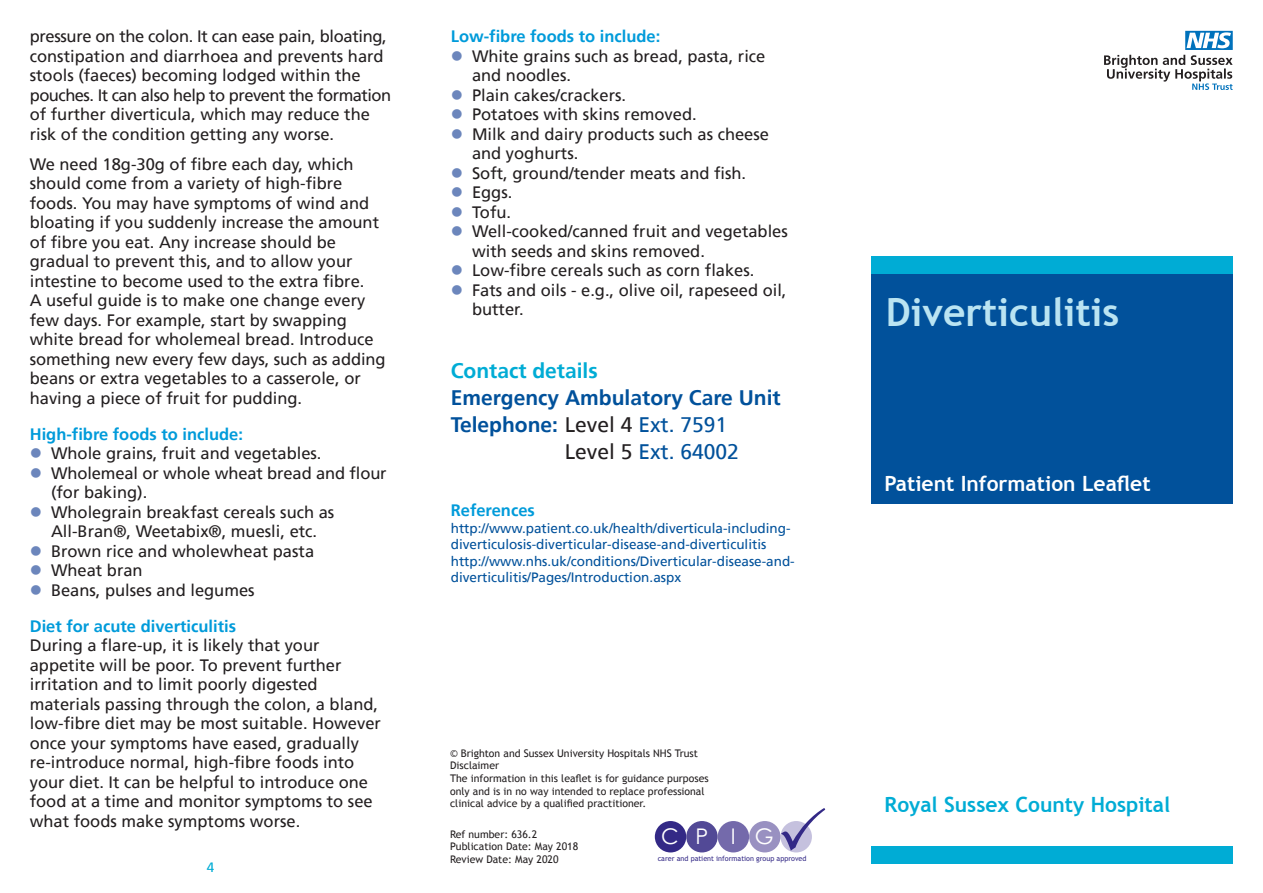
<style>
.page{position:relative;width:1263px;height:893px;background:#fff}
.page>*{position:absolute;margin:0;border:0;box-sizing:border-box;transform-origin:0 0}
.t1{font:700 39px "Trebuchet MS";color:#bae4f2}
.t2{font:21.6px "Century Gothic";color:#fff}
.t3{font:700 21px/27px "Frutiger";color:#01519b}
.t4{font:700 21px "Trebuchet MS";color:#fff}
.t5{font:700 21px "Trebuchet MS";color:#00acd5}
.t6{font:21px "Frutiger";color:#01519b}
.t7{font:700 21px "Frutiger";color:#00acd5}
.t8{font:16.5px/19.5px "Frutiger";color:#231f20}
.t9{font:700 16.5px "Frutiger";color:#009bda}
.t10{font:13.5px/16.5px "Frutiger";color:#01519b}
.t11{font:13.5px "Frutiger";color:#00acd5}
.t12{font:10.5px/12.6px "Trebuchet MS";color:#231f20}
.t13{font:7.2px "Trebuchet MS";color:#332986}
.s1{color:#6c86bc}
.s2{font-weight:400;color:#231f20}
.s3{font-weight:400}
.s4{color:#231f20}
</style>
<div class="page">
<div style="left:872px;top:273px;width:361px;height:231px;background:#01519b"></div>
<div style="left:872px;top:256px;width:361px;height:17px;background:#00acd5"></div>
<div style="left:872px;top:846px;width:361px;height:17px;background:#00acd5"></div>
<div style="left:780px;top:821px;width:32px;height:31px;background:#c5c1de;border-radius:50%"></div>
<div style="left:655px;top:821px;width:31px;height:31px;background:#332986;border-radius:50%"></div>
<div style="left:686px;top:821px;width:32px;height:31px;background:#524996;border-radius:50%"></div>
<div style="left:718px;top:821px;width:31px;height:31px;background:#746aab;border-radius:50%"></div>
<div style="left:749px;top:821px;width:31px;height:31px;background:#9991c1;border-radius:50%"></div>
<svg style="left:1104px;top:31px;width:129px;height:59px"></svg>
<svg style="left:781px;top:821px;width:31px;height:30px"></svg>
<p class="t8" style="left:30px;top:27px;width:363px">pressure on the colon. It can ease pain, bloating, constipation and diarrhoea and prevents hard stools (faeces) becoming lodged within the pouches. It can also help to prevent the formation of further diverticula, which may reduce the risk of the condition getting any worse.</p>
<p class="t8" style="left:30px;top:154px;width:351px">We need 18g-30g of fibre each day, which should come from a variety of high-fibre foods. You may have symptoms of wind and bloating if you suddenly increase the amount of fibre you eat. Any increase should be</p>
<p class="t8" style="left:30px;top:252px;width:357px">gradual to prevent this, and to allow your intestine to become used to the extra fibre.<br>A useful guide is to make one change every few days. For example, start by swapping white bread for wholemeal bread. Introduce something new every few days, such as adding beans or extra vegetables to a casserole, or having a piece of fruit for pudding.</p>
<p class="t9" style="left:30px;top:424px;width:215px">High-fibre foods to include:</p>
<p class="t8" style="left:30px;top:444px;width:293px"><span class="s1">●</span> Whole grains, fruit and vegetables.</p>
<p class="t8" style="left:51px;top:463px;width:337px;text-indent:-21px"><span class="s1">●</span> Wholemeal or whole wheat bread and flour (for baking).</p>
<p class="t8" style="left:30px;top:502px;width:306px"><span class="s1">●</span> Wholegrain breakfast cereals such as</p>
<p class="t8" style="left:51px;top:522px;width:268px">All-Bran®, Weetabix®, muesli, etc.</p>
<p class="t8" style="left:30px;top:541px;width:286px"><span class="s1">●</span> Brown rice and wholewheat pasta</p>
<p class="t8" style="left:30px;top:561px;width:114px"><span class="s1">●</span> Wheat bran</p>
<p class="t8" style="left:30px;top:580px;width:226px"><span class="s1">●</span> Beans, pulses and legumes</p>
<p class="t9" style="left:30px;top:616px;width:208px">Diet for acute diverticulitis</p>
<p class="t8" style="left:30px;top:636px;width:291px">During a flare-up, it is likely that your</p>
<p class="t8" style="left:30px;top:655px;width:313px">appetite will be poor. To prevent further</p>
<p class="t8" style="left:30px;top:675px;width:289px">irritation and to limit poorly digested</p>
<p class="t8" style="left:30px;top:694px;width:353px">materials passing through the colon, a bland, low-fibre diet may be most suitable. However once your symptoms have eased, gradually</p>
<p class="t8" style="left:30px;top:753px;width:344px">re-introduce normal, high-fibre foods into your diet. It can be helpful to introduce one food at a time and monitor symptoms to see what foods make symptoms worse.</p>
<p class="t11" style="left:207px;top:859px;width:9px">4</p>
<p class="t9" style="left:451px;top:27px;width:211px">Low-fibre foods to include:</p>
<p class="t8" style="left:451px;top:46px;width:316px"><span class="s1">●</span> White grains such as bread, pasta, rice</p>
<p class="t8" style="left:472px;top:66px;width:100px">and noodles.</p>
<p class="t8" style="left:451px;top:85px;width:177px"><span class="s1">●</span> Plain cakes/crackers.</p>
<p class="t8" style="left:451px;top:105px;width:247px"><span class="s1">●</span> Potatoes with skins removed.</p>
<p class="t8" style="left:451px;top:124px;width:320px"><span class="s1">●</span> Milk and dairy products such as cheese</p>
<p class="t8" style="left:472px;top:144px;width:108px">and yoghurts.</p>
<p class="t8" style="left:451px;top:163px;width:297px"><span class="s1">●</span> Soft, ground/tender meats and fish.</p>
<p class="t8" style="left:451px;top:183px;width:63px"><span class="s1">●</span> Eggs.</p>
<p class="t8" style="left:451px;top:202px;width:62px"><span class="s1">●</span> Tofu.</p>
<p class="t8" style="left:472px;top:222px;width:317px;text-indent:-21px"><span class="s1">●</span> Well-cooked/canned fruit and vegetables with seeds and skins removed.</p>
<p class="t8" style="left:451px;top:261px;width:305px"><span class="s1">●</span> Low-fibre cereals such as corn flakes.</p>
<p class="t8" style="left:472px;top:280px;width:316px;text-indent:-21px"><span class="s1">●</span> Fats and oils - e.g., olive oil, rapeseed oil, butter.</p>
<p class="t7" style="left:451px;top:359px;width:149px">Contact details</p>
<p class="t3" style="left:451px;top:384px;width:331px">Emergency Ambulatory Care Unit<br>Telephone: <span class="s2">Level 4</span> <span class="s3">Ext. 7591</span></p>
<p class="t6" style="left:565px;top:440px;width:175px"><span class="s4">Level 5</span> Ext. 64002</p>
<p class="t9" style="left:451px;top:501px;width:86px">References</p>
<p class="t10" style="left:451px;top:520px;width:341px">http://www.patient.co.uk/health/diverticula-including&shy;diverticulosis-diverticular-disease-and-diverticulitis</p>
<p class="t10" style="left:451px;top:553px;width:346px">http://www.nhs.uk/conditions/Diverticular-disease-and&shy;diverticulitis/Pages/Introduction.aspx</p>
<p class="t12" style="left:450px;top:747px;width:249px">© Brighton and Sussex University Hospitals NHS Trust</p>
<p class="t12" style="left:450px;top:760px;width:51px">Disclaimer</p>
<p class="t12" style="left:450px;top:772px;width:260px">The information in this leaflet is for guidance purposes only and is in no way intended to replace professional clinical advice by a qualified practitioner.</p>
<p class="t12" style="left:450px;top:828px;width:89px">Ref number: 636.2</p>
<p class="t12" style="left:450px;top:841px;width:130px">Publication Date: May 2018</p>
<p class="t12" style="left:450px;top:853px;width:110px">Review Date: May 2020</p>
<p class="t13" style="left:658px;top:854px;width:150px">carer and patient information group approved</p>
<p class="t2" style="left:661px;top:821px;width:114px">CP IG</p>
<p class="t1" style="left:886px;top:288px;width:235px">Diverticulitis</p>
<p class="t4" style="left:884px;top:471px;width:268px">Patient Information Leaflet</p>
<p class="t5" style="left:884px;top:792px;width:287px">Royal Sussex County Hospital</p>
</div>
